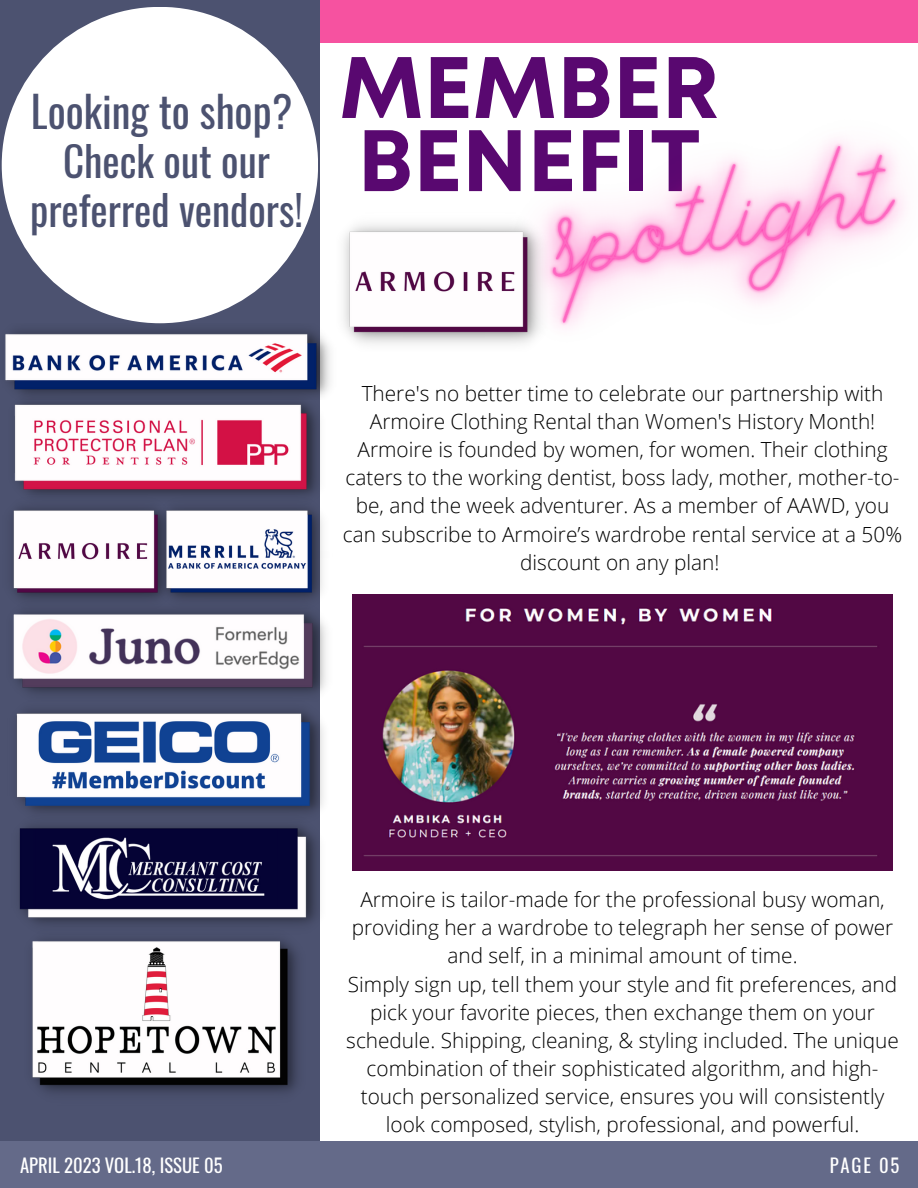
<style>
.page{position:relative;width:918px;height:1188px;background:#fff}
.page>*{position:absolute;margin:0;border:0;box-sizing:border-box;transform-origin:0 0}
.t1{font:700 87px/73.2px "Mont";color:#590870}
.t2{font:42.6px "Oswald";color:#4c5270}
.t3{font:41.1px/48.3px "Oswald";color:#4c5270;text-align:center}
.t4{font:300 20.85px/28.2px "Open Sans";color:#000;text-align:center}
.t5{font:18.75px "Oswald";color:#fff}
</style>
<div class="page">
<div style="left:310px;top:0;width:608px;height:43px;background:#f652a0"></div>
<div style="left:0;top:0;width:320px;height:1188px;background:#4c5270"></div>
<div style="left:2px;top:7px;width:316px;height:316px;background:#fff;border-radius:50%"></div>
<img style="left:5px;top:323px;width:325px;height:69px">
<img style="left:13px;top:611px;width:313px;height:83px">
<img style="left:16px;top:710px;width:308px;height:102px">
<img style="left:19px;top:812px;width:298px;height:112px">
<img style="left:32px;top:939px;width:266px;height:154px">
<img style="left:7px;top:389px;width:319px;height:106px">
<img style="left:11px;top:495px;width:140px;height:105px">
<img style="left:151px;top:495px;width:172px;height:105px">
<div style="left:0;top:1141px;width:918px;height:47px;background:#646a89"></div>
<img style="left:550px;top:140px;width:355px;height:188px">
<img style="left:352px;top:595px;width:540px;height:275px">
<img style="left:343px;top:213px;width:207px;height:131px">
<h2 class="t2" style="left:31px;top:78px;width:263px">Looking to shop?</h2>
<h3 class="t3" style="left:30px;top:136px;width:274px">Check out our preferred vendors!</h3>
<h1 class="t1" style="left:339px;top:57px;width:382px">MEMBER<br>BENEFIT</h1>
<p class="t4" style="left:343px;top:379px;width:561px">There's no better time to celebrate our partnership with Armoire Clothing Rental than Women's History Month!<br>Armoire is founded by women, for women. Their clothing caters to the working dentist, boss lady, mother, mother-to&shy;be, and the week adventurer. As a member of AAWD, you can subscribe to Armoire’s wardrobe rental service at a 50% discount on any plan!</p>
<p class="t4" style="left:346px;top:885px;width:554px">Armoire is tailor-made for the professional busy woman, providing her a wardrobe to telegraph her sense of power and self, in a minimal amount of time.<br>Simply sign up, tell them your style and fit preferences, and pick your favorite pieces, then exchange them on your schedule. Shipping, cleaning, &amp; styling included. The unique combination of their sophisticated algorithm, and high&shy;touch personalized service, ensures you will consistently look composed, stylish, professional, and powerful.</p>
<p class="t5" style="left:20px;top:1151px;width:204px">APRIL 2023 VOL.18, ISSUE 05</p>
<p class="t5" style="left:830px;top:1151px;width:71px">PAGE 05</p>
</div>
